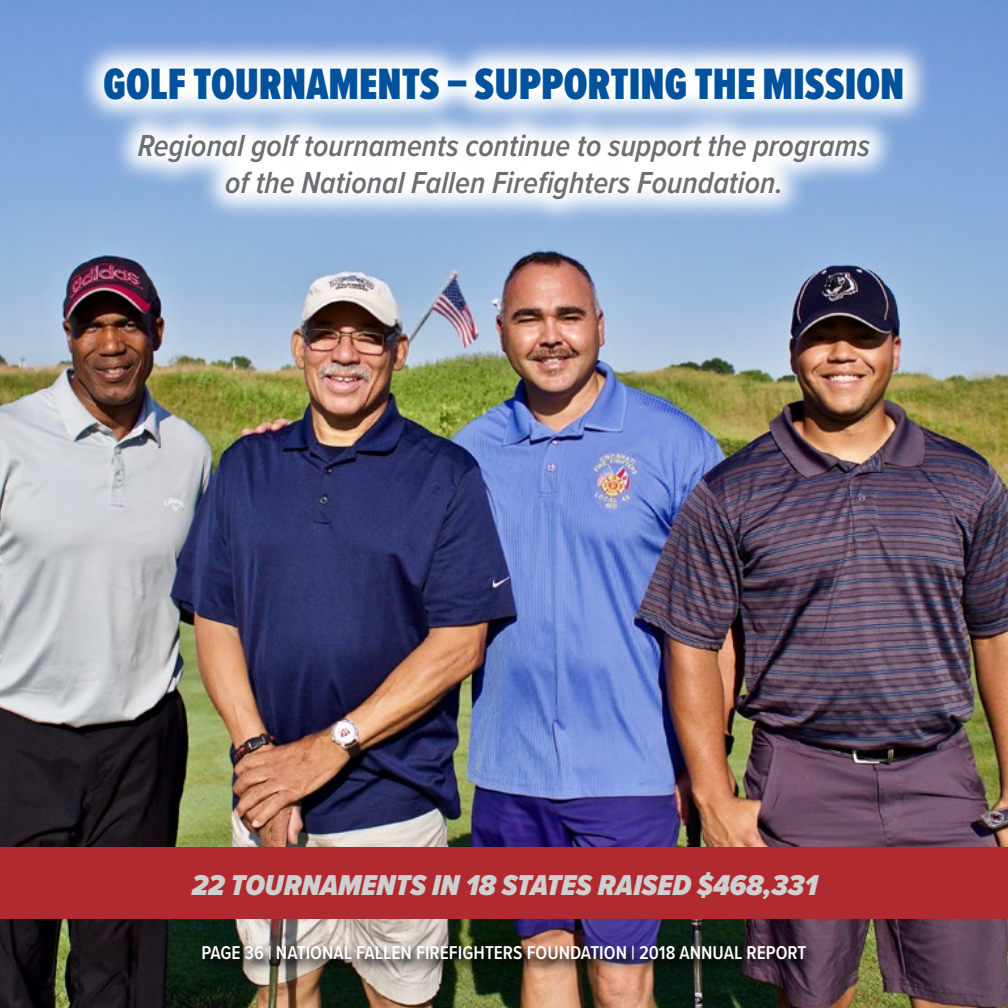
<style>
.page{position:relative;width:1008px;height:1008px;background:#fff}
.page>*{position:absolute;margin:0;border:0;box-sizing:border-box;transform-origin:0 0}
.Page_Title{font:900 45.5px "Proxima Nova Ex Cn";color:#00529c}
.Subtitles{font:italic 600 31.5px/37.8px "Proxima Nova Cond";color:#6d6e71;text-align:center}
.Section_Subtitles_Li{font:italic 900 29.75px "Proxima Nova Cond";color:#cdcfd0}
.Page_Numbers-_White{font:600 19.25px "Proxima Nova Cond";color:#fff}
</style>
<div class="page">
<img style="left:0;top:0;width:1008px;height:1008px">
<img style="left:198px;top:945px;width:620px;height:29px">
<svg style="left:75px;top:37px;width:858px;height:190px"></svg>
<div style="left:0;top:847px;width:1008px;height:72px;background:#b02a2f"></div>
<p class="Page_Title" style="left:104px;top:51px;width:802px">GOLF TOURNAMENTS – SUPPORTING THE MISSION</p>
<p class="Subtitles" style="left:138px;top:125px;width:734px">Regional golf tournaments continue to support the programs of the National Fallen Firefighters Foundation.</p>
<p class="Section_Subtitles_Li" style="left:192px;top:863px;width:627px">22 TOURNAMENTS IN 18 STATES RAISED $468,331</p>
<p class="Page_Numbers-_White" style="left:202px;top:939px;width:606px">PAGE 36 | NATIONAL FALLEN FIREFIGHTERS FOUNDATION | 2018 ANNUAL REPORT</p>
</div>
